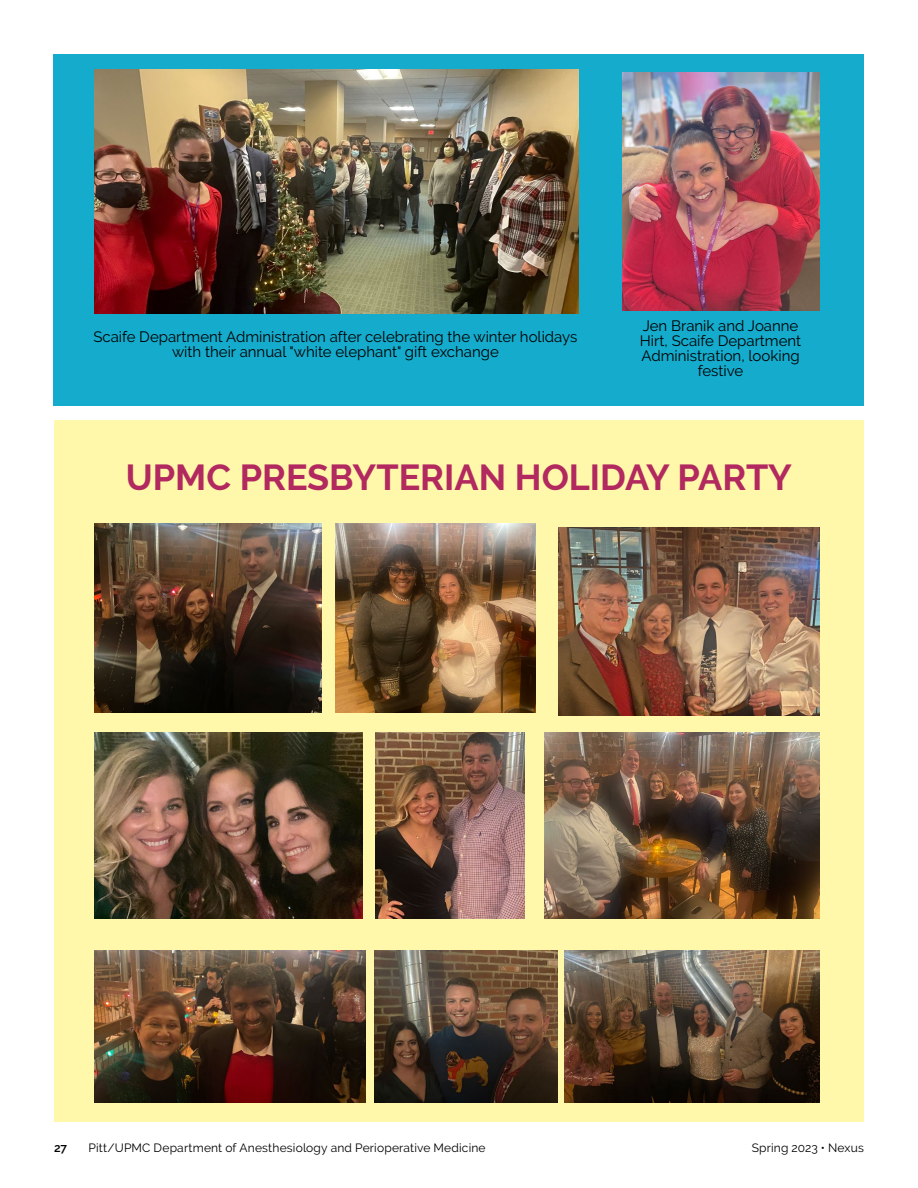
<style>
.page{position:relative;width:918px;height:1188px;background:#fff}
.page>*{position:absolute;margin:0;border:0;box-sizing:border-box;transform-origin:0 0}
.t1{font:700 36px "Raleway";color:#b2295f}
.t2{font:15px/15px "Raleway";color:#000;text-align:center}
.t3{font:12px "Raleway";letter-spacing:.015em;color:#000}
.t4{font:600 12px "Raleway";color:#000}
</style>
<div class="page">
<div style="left:54px;top:54px;width:810px;height:351px;background:#14abcc"></div>
<img style="left:95px;top:70px;width:484px;height:243px">
<img style="left:622px;top:72px;width:197px;height:239px">
<div style="left:54px;top:420px;width:810px;height:702px;background:#fff7a9"></div>
<img style="left:558px;top:527px;width:261px;height:189px">
<img style="left:95px;top:950px;width:270px;height:152px">
<img style="left:374px;top:950px;width:184px;height:152px">
<img style="left:95px;top:732px;width:267px;height:186px">
<img style="left:95px;top:524px;width:227px;height:188px">
<img style="left:564px;top:950px;width:255px;height:152px">
<img style="left:335px;top:524px;width:200px;height:188px">
<img style="left:544px;top:732px;width:275px;height:186px">
<img style="left:375px;top:732px;width:150px;height:186px">
<p class="t2" style="left:93px;top:329px;width:486px">Scaife Department Administration after celebrating the winter holidays with their annual "white elephant" gift exchange</p>
<p class="t2" style="left:640px;top:319px;width:163px">Jen Branik and Joanne<br>Hirt, Scaife Department<br>Administration, looking festive</p>
<h1 class="t1" style="left:126px;top:456px;width:668px">UPMC PRESBYTERIAN HOLIDAY PARTY</h1>
<p class="t4" style="left:54px;top:1141px;width:15px">27</p>
<p class="t3" style="left:88px;top:1141px;width:399px">Pitt/UPMC Department of Anesthesiology and Perioperative Medicine</p>
<p class="t3" style="left:752px;top:1141px;width:114px">Spring 2023 • Nexus</p>
</div>
